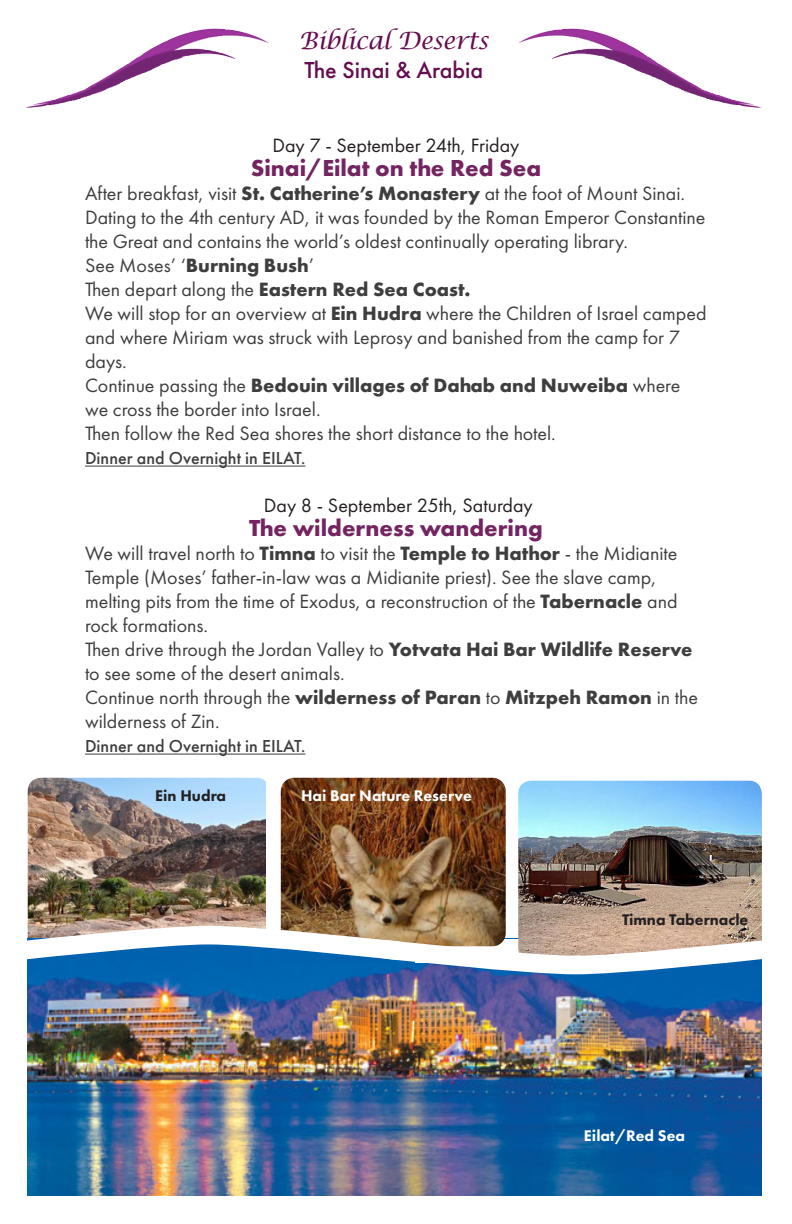
<style>
.page{position:relative;width:792px;height:1224px;background:#fff}
.page>*{position:absolute;margin:0;border:0;box-sizing:border-box;transform-origin:0 0}
.t1{font:700 24px "Futura PT";color:#742561}
.dinner_and_overnight{font:italic 24px "Lucida Calligraphy";letter-spacing:-.03em;color:#640d4f}
.dinner_and_overnight-2{font:500 24px "Futura PT";color:#640d4f}
.t2{font:20px/24px "Futura PT";color:#3e3e3f}
.t3{font:20px "Futura PT";color:#231f20}
.t4{font:700 20px "Futura PT";color:#3e3e3f}
.t5{font:500 18px "Futura PT";color:#3e3e3f}
.t6{font:800 16px "Futura PT";color:#fff}
.t7{font:800 16px "Futura PT";color:#231f20}
.s1{font-weight:700}
.s2{font-weight:400}
</style>
<div class="page">
<img style="left:28px;top:778px;width:238px;height:139px">
<img style="left:27px;top:984px;width:734px;height:212px">
<img style="left:518px;top:781px;width:244px;height:136px">
<img style="left:281px;top:778px;width:225px;height:139px">
<svg style="left:27px;top:917px;width:735px;height:67px"></svg>
<hr style="left:85px;top:466px;width:221px;height:1px;background:#3e3e3f">
<hr style="left:85px;top:754px;width:221px;height:1px;background:#3e3e3f">
<img style="left:26px;top:28px;width:242px;height:80px">
<img style="left:520px;top:28px;width:242px;height:80px">
<p class="dinner_and_overnight" style="left:299px;top:26px;width:191px">Biblical Deserts</p>
<p class="dinner_and_overnight-2" style="left:304px;top:55px;width:180px">The Sinai &amp; Arabia</p>
<p class="t3" style="left:272px;top:134px;width:249px">Day 7 - September 24th, Friday</p>
<p class="t1" style="left:251px;top:153px;width:292px">Sinai/Eilat on the Red Sea</p>
<p class="t2" style="left:85px;top:182px;width:622px">After breakfast, visit <span class="s1">St. Catherine’s Monastery</span> at the foot of Mount Sinai.<br>Dating to the 4th century AD, it was founded by the Roman Emperor Constantine the Great and contains the world’s oldest continually operating library.</p>
<p class="t2" style="left:85px;top:254px;width:230px">See Moses’ ‘<span class="s1">Burning Bush</span>’</p>
<p class="t4" style="left:85px;top:277px;width:387px"><span class="s2">Then depart along the</span> Eastern Red Sea Coast.</p>
<p class="t2" style="left:85px;top:302px;width:623px">We will stop for an overview at <span class="s1">Ein Hudra</span> where the Children of Israel camped and where Miriam was struck with Leprosy and banished from the camp for 7 days.</p>
<p class="t2" style="left:85px;top:374px;width:597px">Continue passing the <span class="s1">Bedouin villages of Dahab and Nuweiba</span> where we cross the border into Israel.</p>
<p class="t2" style="left:85px;top:422px;width:472px">Then follow the Red Sea shores the short distance to the hotel.</p>
<p class="t5" style="left:85px;top:447px;width:222px">Dinner and Overnight in EILAT.</p>
<p class="t3" style="left:264px;top:494px;width:270px">Day 8 - September 25th, Saturday</p>
<p class="t1" style="left:249px;top:513px;width:295px">The wilderness wandering</p>
<p class="t2" style="left:85px;top:542px;width:594px">We will travel north to <span class="s1">Timna</span> to visit the <span class="s1">Temple to Hathor</span> - the Midianite Temple (Moses’ father-in-law was a Midianite priest). See the slave camp, melting pits from the time of Exodus, a reconstruction of the <span class="s1">Tabernacle</span> and rock formations.</p>
<p class="t2" style="left:85px;top:638px;width:609px">Then drive through the Jordan Valley to <span class="s1">Yotvata Hai Bar Wildlife Reserve </span>to see some of the desert animals.</p>
<p class="t2" style="left:85px;top:686px;width:614px">Continue north through the <span class="s1">wilderness of Paran</span> to <span class="s1">Mitzpeh Ramon</span> in the wilderness of Zin.</p>
<p class="t5" style="left:85px;top:735px;width:222px">Dinner and Overnight in EILAT.</p>
<p class="t7" style="left:155px;top:786px;width:72px">Ein Hudra</p>
<p class="t6" style="left:301px;top:786px;width:172px">Hai Bar Nature Reserve</p>
<p class="t7" style="left:622px;top:910px;width:128px">Timna Tabernacle</p>
<p class="t6" style="left:584px;top:1126px;width:103px">Eilat/Red Sea</p>
</div>
